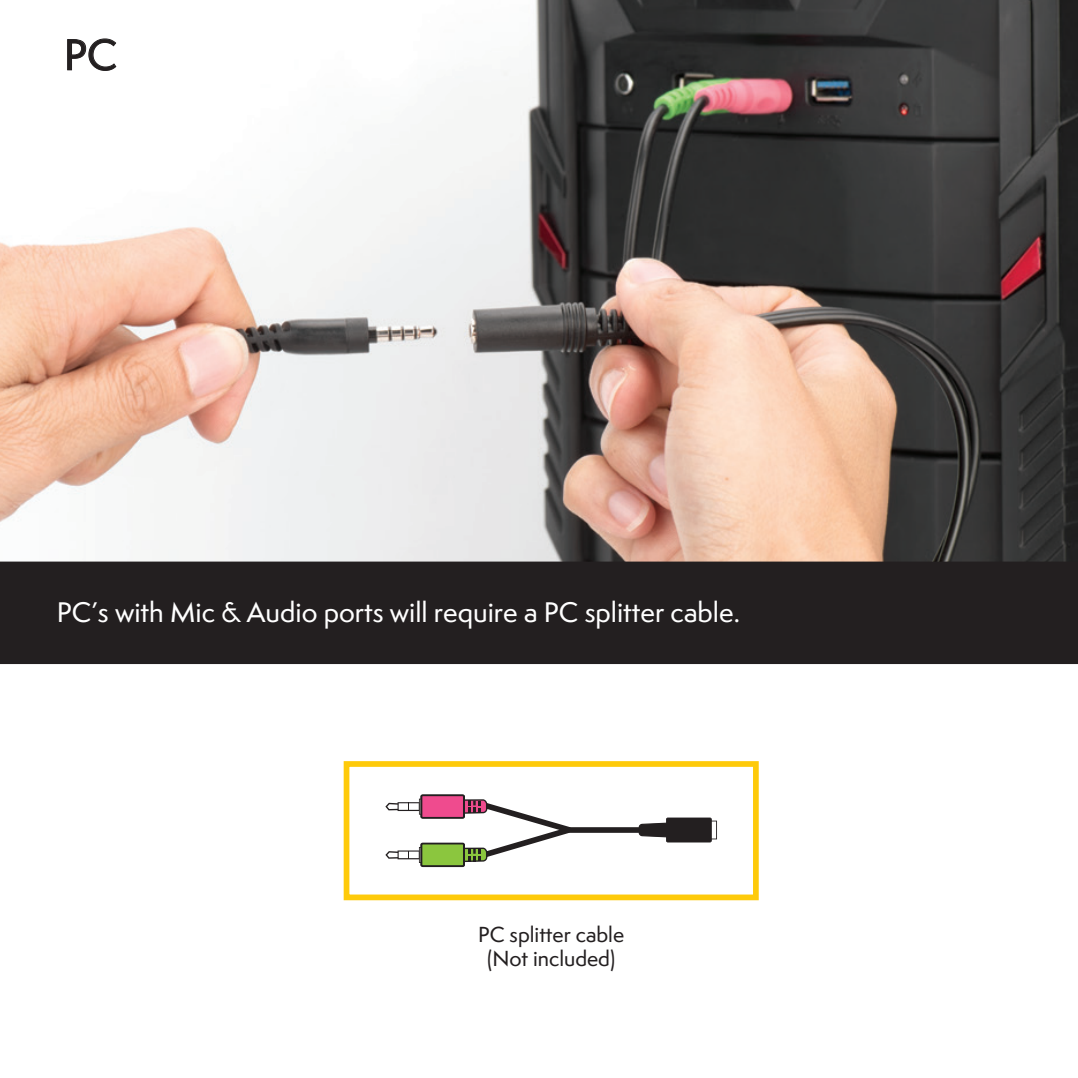
<style>
.page{position:relative;width:1078px;height:1078px;background:#fff}
.page>*{position:absolute;margin:0;border:0;box-sizing:border-box;transform-origin:0 0}
.t1{font:500 40px "Semplicita Pro";color:#231f20}
.t2{font:500 26px "Semplicita Pro";color:#fff}
.t3{font:500 20px/24px "Semplicita Pro";color:#231f20;text-align:center}
</style>
<div class="page">
<img style="left:0;top:0;width:1077px;height:561px">
<div style="left:0;top:561px;width:1077px;height:102px;background:#231f20"></div>
<svg style="left:67px;top:38px;width:50px;height:33px"></svg>
<svg style="left:385px;top:794px;width:191px;height:72px"></svg>
<svg style="left:638px;top:817px;width:78px;height:25px"></svg>
<div style="left:568px;top:827px;width:78px;height:5px;background:#231f20"></div>
<div style="left:343px;top:761px;width:415px;height:139px;border:6px solid #feca0a"></div>
<h1 class="t1" style="left:64px;top:28px;width:55px">PC</h1>
<p class="t2" style="left:57px;top:594px;width:684px">PC’s with Mic &amp; Audio ports will require a PC splitter cable.</p>
<p class="t3" style="left:478px;top:922px;width:147px">PC splitter cable (Not included)</p>
</div>
